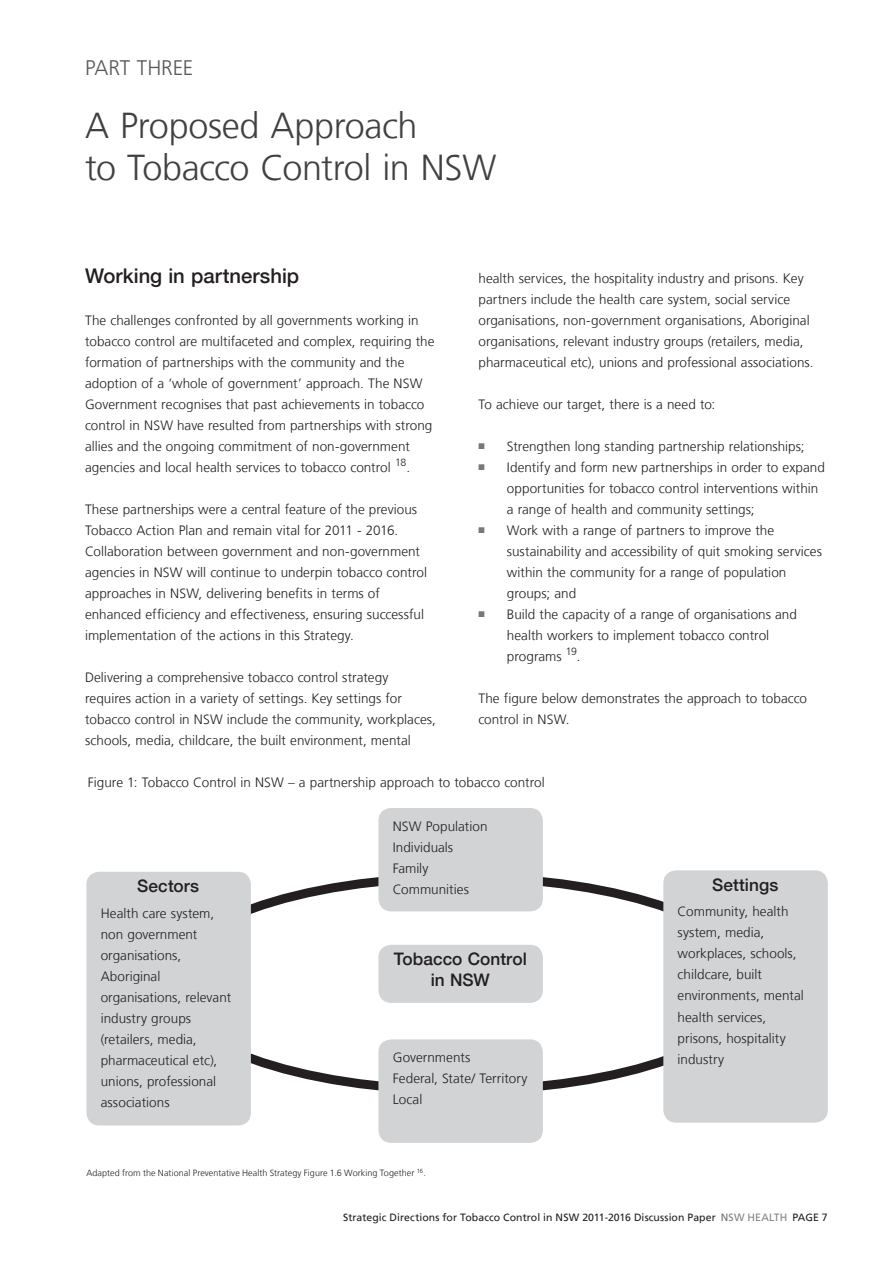
<style>
.page{position:relative;width:893px;height:1263px;background:#fff}
.page>*{position:absolute;margin:0;border:0;box-sizing:border-box;transform-origin:0 0}
.t1{font:300 36px/42px "Frutiger LT";letter-spacing:-.01em;color:#414142}
.t2{font:300 21px "Frutiger LT";letter-spacing:-.005em;color:#58595b}
.t3{font:500 20.25px "Helvetica Neue LT";color:#231f20}
.t4{font:500 17.25px/20.2px "Helvetica Neue LT";color:#231f20;text-align:center}
.t5{font:300 13.5px/21px "Frutiger LT";letter-spacing:.005em;color:#231f20}
.t6{font:10.5px "Frutiger LT";letter-spacing:.005em;color:#231f20}
.t7{font:300 9px "Frutiger LT";letter-spacing:.005em;color:#231f20}
.s1{color:#77797b}
.s2{color:#6d6f71}
.s3{color:#808285}
</style>
<div class="page">
<div style="left:378px;top:945px;width:165px;height:58px;background:#d1d3d4;border-radius:13px"></div>
<div style="left:378px;top:808px;width:165px;height:103px;background:#d1d3d4;border-radius:13px"></div>
<div style="left:378px;top:1039px;width:165px;height:104px;background:#d1d3d4;border-radius:13px"></div>
<div style="left:663px;top:870px;width:165px;height:253px;background:#d1d3d4;border-radius:13px"></div>
<div style="left:86px;top:872px;width:165px;height:253px;background:#d1d3d4;border-radius:13px"></div>
<h2 class="t2" style="left:85px;top:56px;width:110px">PART THREE</h2>
<h1 class="t1" style="left:85px;top:105px;width:413px">A Proposed Approach<br>to Tobacco Control in NSW</h1>
<h3 class="t3" style="left:85px;top:263px;width:216px">Working in partnership</h3>
<p class="t5" style="left:85px;top:310px;width:351px">The challenges confronted by all governments working in tobacco control are multifaceted and complex, requiring the formation of partnerships with the community and the adoption of a ‘whole of government’ approach. The NSW Government recognises that past achievements in tobacco control in NSW have resulted from partnerships with strong allies and the ongoing commitment of non-government agencies and local health services to tobacco control <sup>18</sup>.</p>
<p class="t5" style="left:85px;top:499px;width:343px">These partnerships were a central feature of the previous Tobacco Action Plan and remain vital for 2011 - 2016.<br>Collaboration between government and non-government agencies in NSW will continue to underpin tobacco control approaches in NSW, delivering benefits in terms of enhanced efficiency and effectiveness, ensuring successful implementation of the actions in this Strategy.</p>
<p class="t5" style="left:85px;top:667px;width:352px">Delivering a comprehensive tobacco control strategy requires action in a variety of settings. Key settings for tobacco control in NSW include the community, workplaces, schools, media, childcare, the built environment, mental</p>
<p class="t5" style="left:478px;top:268px;width:337px">health services, the hospitality industry and prisons. Key partners include the health care system, social service organisations, non-government organisations, Aboriginal organisations, relevant industry groups (retailers, media, pharmaceutical etc), unions and professional associations.</p>
<p class="t5" style="left:478px;top:394px;width:238px">To achieve our target, there is a need to:</p>
<p class="t5" style="left:478px;top:436px;width:328px"><span class="s1">■</span> Strengthen long standing partnership relationships;</p>
<p class="t5" style="left:507px;top:457px;width:320px;text-indent:-28px"><span class="s1">■</span> Identify and form new partnerships in order to expand opportunities for tobacco control interventions within a range of health and community settings;</p>
<p class="t5" style="left:507px;top:520px;width:317px;text-indent:-28px"><span class="s1">■</span> Work with a range of partners to improve the sustainability and accessibility of quit smoking services within the community for a range of population groups; and</p>
<p class="t5" style="left:507px;top:604px;width:291px;text-indent:-28px"><span class="s1">■</span> Build the capacity of a range of organisations and health workers to implement tobacco control programs <sup>19</sup>.</p>
<p class="t5" style="left:478px;top:688px;width:330px">The figure below demonstrates the approach to tobacco control in NSW.</p>
<p class="t5" style="left:88px;top:772px;width:458px">Figure 1: Tobacco Control in NSW – a partnership approach to tobacco control</p>
<p class="t4" style="left:137px;top:876px;width:63px">Sectors</p>
<p class="t5" style="left:101px;top:903px;width:132px">Health care system, non government organisations,<br>Aboriginal organisations, relevant industry groups (retailers, media, pharmaceutical etc), unions, professional associations</p>
<p class="t5" style="left:393px;top:816px;width:96px">NSW Population<br>Individuals<br>Family<br>Communities</p>
<p class="t4" style="left:394px;top:949px;width:135px">Tobacco Control in NSW</p>
<p class="t5" style="left:393px;top:1047px;width:136px">Governments<br>Federal, State/ Territory<br>Local</p>
<p class="t7" style="left:86px;top:1167px;width:341px">Adapted from the National Preventative Health Strategy Figure 1.6 Working Together <sup>16</sup>.</p>
<p class="t4" style="left:712px;top:874px;width:68px">Settings</p>
<p class="t5" style="left:678px;top:901px;width:128px">Community, health system, media, workplaces, schools, childcare, built environments, mental health services, prisons, hospitality industry</p>
<p class="t6" style="left:343px;top:1211px;width:486px">Strategic Directions for Tobacco Control in NSW 2011-2016 Discussion Paper <span class="s2">N</span><span class="s3">SW Health</span> PAGE 7</p>
</div>
